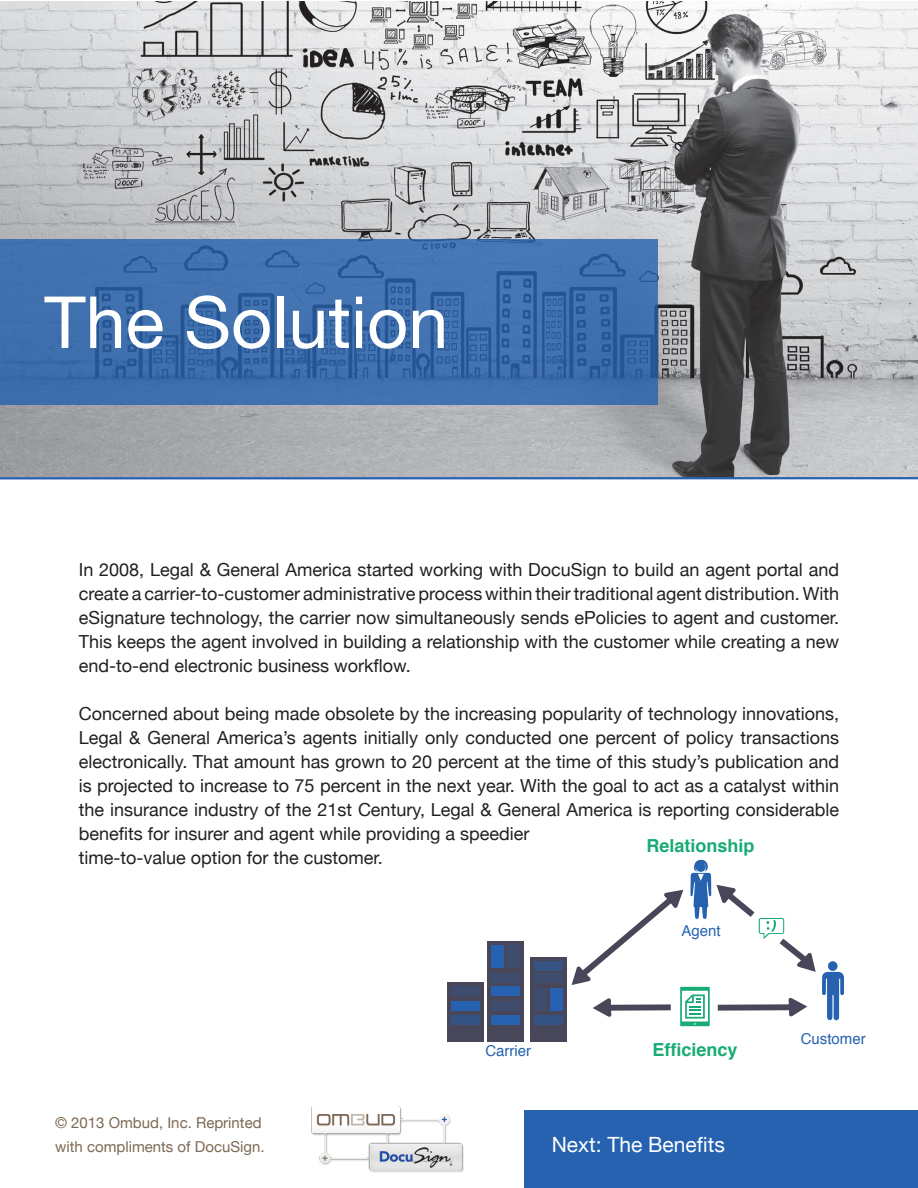
<style>
.page{position:relative;width:918px;height:1188px;background:#fff}
.page>*{position:absolute;margin:0;border:0;box-sizing:border-box;transform-origin:0 0}
.Cover_Copy{font:72px "Helvetica Neue";color:#fff}
.Cover_Copy-2{font:21px "Helvetica Neue";color:#fff}
.Cover_Copy-3{font:18px/24px "Helvetica Neue";color:#231f20;text-align:justify}
.Cover_Copy-4{font:700 18px "Helvetica";color:#19ab75}
.Cover_Copy-5{font:15px/24px "Helvetica Neue";color:#7c6954}
.Cover_Copy-6{font:15px "Helvetica";color:#2662af}
</style>
<div class="page">
<img style="left:0;top:1px;width:918px;height:476px">
<svg style="left:0;top:240px;width:657px;height:165px;background:#3d6dab"></svg>
<div style="left:524px;top:1111px;width:394px;height:77px;background:#2662af"></div>
<img style="left:311px;top:1106px;width:153px;height:67px">
<div style="left:447px;top:982px;width:36px;height:60px;background:#474759"></div>
<div style="left:451px;top:987px;width:28px;height:9px;background:#3e4d6e"></div>
<div style="left:488px;top:941px;width:36px;height:101px;background:#474759"></div>
<div style="left:530px;top:957px;width:37px;height:85px;background:#474759"></div>
<div style="left:492px;top:973px;width:28px;height:9px;background:#3e4d6e"></div>
<div style="left:492px;top:946px;width:12px;height:22px;background:#2662af"></div>
<div style="left:508px;top:946px;width:12px;height:22px;background:#3e4d6e"></div>
<div style="left:492px;top:987px;width:28px;height:9px;background:#2662af"></div>
<div style="left:492px;top:1001px;width:28px;height:9px;background:#3e4d6e"></div>
<div style="left:451px;top:1001px;width:28px;height:9px;background:#2662af"></div>
<div style="left:451px;top:1015px;width:28px;height:10px;background:#365483"></div>
<div style="left:534px;top:961px;width:29px;height:9px;background:#365483"></div>
<div style="left:534px;top:973px;width:29px;height:10px;background:#3e4d6e"></div>
<div style="left:534px;top:988px;width:12px;height:22px;background:#3e4d6e"></div>
<div style="left:551px;top:988px;width:12px;height:22px;background:#2662af"></div>
<div style="left:492px;top:1015px;width:28px;height:10px;background:#2662af"></div>
<div style="left:534px;top:1015px;width:29px;height:10px;background:#365483"></div>
<svg style="left:571px;top:860px;width:273px;height:166px"></svg>
<hr style="left:0;top:477px;width:918px;height:2px;background:#2662af">
<p class="Cover_Copy" style="left:44px;top:261px;width:406px">The Solution</p>
<p class="Cover_Copy-3" style="left:79px;top:556px;width:762px">In 2008, Legal &amp; General America started working with DocuSign to build an agent portal and create a carrier-to-customer administrative process within their traditional agent distribution. With eSignature technology, the carrier now simultaneously sends ePolicies to agent and customer.<br>This keeps the agent involved in building a relationship with the customer while creating a new end-to-end electronic business workflow.</p>
<p class="Cover_Copy-3" style="left:79px;top:700px;width:762px">Concerned about being made obsolete by the increasing popularity of technology innovations, Legal &amp; General America’s agents initially only conducted one percent of policy transactions electronically. That amount has grown to 20 percent at the time of this study’s publication and is projected to increase to 75 percent in the next year. With the goal to act as a catalyst within the insurance industry of the 21st Century, Legal &amp; General America is reporting considerable benefits for insurer and agent while providing a speedier</p>
<p class="Cover_Copy-3" style="left:79px;top:844px;width:306px">time-to-value option for the customer.</p>
<p class="Cover_Copy-4" style="left:647px;top:831px;width:110px">Relationship</p>
<p class="Cover_Copy-5" style="left:55px;top:1110px;width:211px">© 2013 Ombud, Inc. Reprinted with compliments of DocuSign.</p>
<p class="Cover_Copy-6" style="left:682px;top:919px;width:41px">Agent</p>
<p class="Cover_Copy-6" style="left:485px;top:1039px;width:47px">Carrier</p>
<p class="Cover_Copy-4" style="left:652px;top:1035px;width:87px">Efficiency</p>
<p class="Cover_Copy-2" style="left:552px;top:1127px;width:175px">Next: The Benefits</p>
<p class="Cover_Copy-6" style="left:801px;top:1027px;width:67px">Customer</p>
</div>
